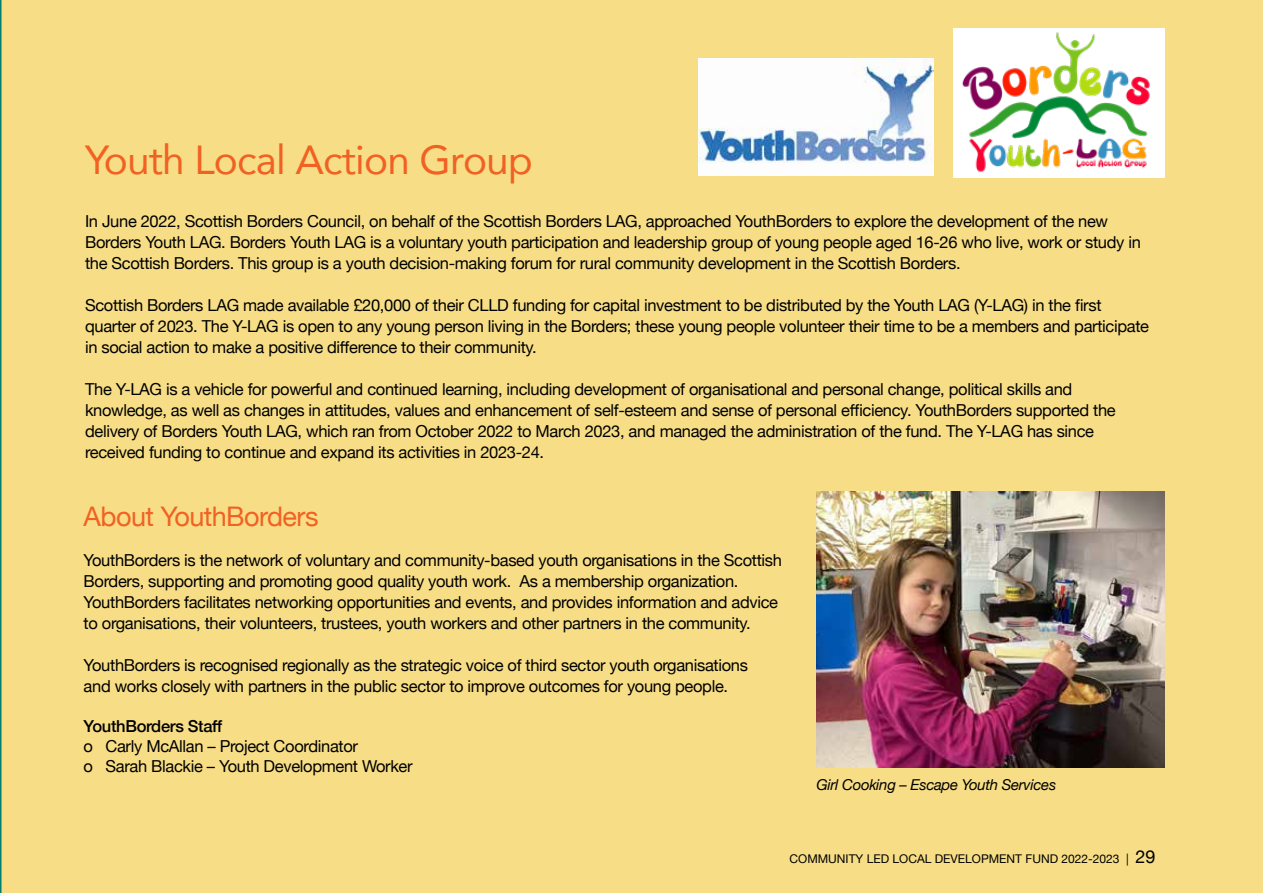
<style>
.page{position:relative;width:1263px;height:893px;background:#f7de86}
.page>*{position:absolute;margin:0;border:0;box-sizing:border-box;transform-origin:0 0}
.t1{font:40.5px "Avenir";letter-spacing:-.02em;color:#f16124}
.t2{font:27px "Helvetica Neue";letter-spacing:-.02em;color:#f16124}
.t3{font:16.5px/21px "Helvetica Neue";letter-spacing:-.02em;color:#000}
.t4{font:500 16.5px "Helvetica Neue";letter-spacing:-.02em;color:#000}
.t5{font:italic 15px "Helvetica Neue";letter-spacing:-.02em;color:#000}
.t6{font:12px "Helvetica Neue";color:#000}
.s1{font-size:18px}
</style>
<div class="page">
<img style="left:816px;top:492px;width:349px;height:276px">
<img style="left:699px;top:58px;width:234px;height:117px">
<img style="left:953px;top:28px;width:211px;height:149px">
<h1 class="t1" style="left:85px;top:127px;width:449px">Youth Local Action Group</h1>
<p class="t3" style="left:85px;top:211px;width:1057px">In June 2022, Scottish Borders Council, on behalf of the Scottish Borders LAG, approached YouthBorders to explore the development of the new<br>Borders Youth LAG. Borders Youth LAG is a voluntary youth participation and leadership group of young people aged 16-26 who live, work or study in the Scottish Borders. This group is a youth decision-making forum for rural community development in the Scottish Borders.</p>
<p class="t3" style="left:85px;top:295px;width:1065px">Scottish Borders LAG made available £20,000 of their CLLD funding for capital investment to be distributed by the Youth LAG (Y-LAG) in the first quarter of 2023. The Y-LAG is open to any young person living in the Borders; these young people volunteer their time to be a members and participate in social action to make a positive difference to their community.</p>
<p class="t3" style="left:85px;top:379px;width:1032px">The Y-LAG is a vehicle for powerful and continued learning, including development of organisational and personal change, political skills and knowledge, as well as changes in attitudes, values and enhancement of self-esteem and sense of personal efficiency. YouthBorders supported the delivery of Borders Youth LAG, which ran from October 2022 to March 2023, and managed the administration of the fund. The Y-LAG has since received funding to continue and expand its activities in 2023-24.</p>
<h2 class="t2" style="left:84px;top:496px;width:236px">About YouthBorders</h2>
<p class="t3" style="left:84px;top:551px;width:700px">YouthBorders is the network of voluntary and community-based youth organisations in the Scottish Borders, supporting and promoting good quality youth work. As a membership organization.<br>YouthBorders facilitates networking opportunities and events, and provides information and advice to organisations, their volunteers, trustees, youth workers and other partners in the community.</p>
<p class="t3" style="left:84px;top:656px;width:666px">YouthBorders is recognised regionally as the strategic voice of third sector youth organisations and works closely with partners in the public sector to improve outcomes for young people.</p>
<p class="t4" style="left:84px;top:713px;width:140px">YouthBorders Staff</p>
<p class="t3" style="left:84px;top:737px;width:330px;line-height:19.8px">o Carly McAllan – Project Coordinator<br>o Sarah Blackie – Youth Development Worker</p>
<p class="t5" style="left:816px;top:774px;width:241px">Girl Cooking – Escape Youth Services</p>
<p class="t6" style="left:790px;top:850px;width:367px">COMMUNITY LED LOCAL DEVELOPMENT FUND 2022-2023 | <span class="s1">29</span></p>
</div>
